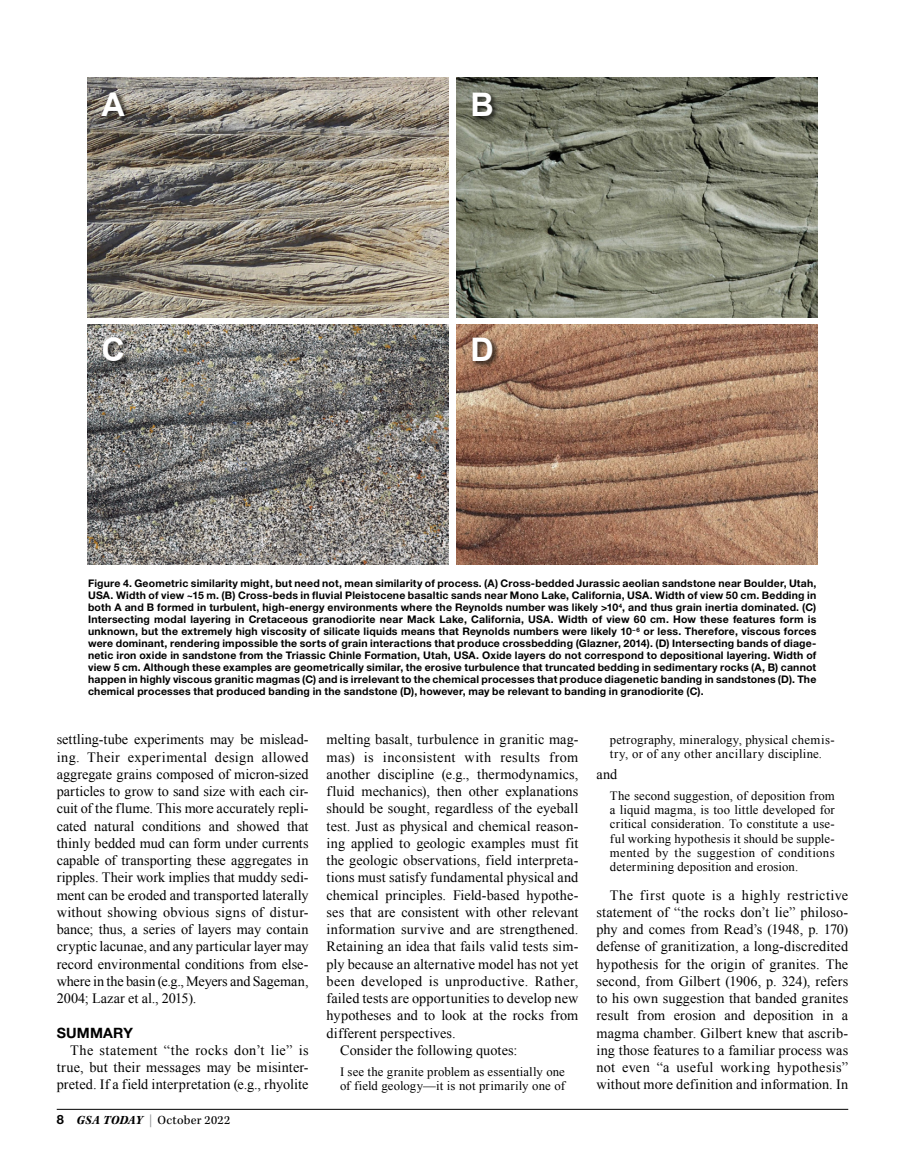
<style>
.page{position:relative;width:905px;height:1175px;background:#fff}
.page>*{position:absolute;margin:0;border:0;box-sizing:border-box;transform-origin:0 0}
.t1{font:700 32.4px "Arial";color:#fff}
.Body_Copy_Justified{font:14.25px/17.2px "Times New Roman";letter-spacing:.005em;color:#000;text-align:justify}
.Head_1{font:700 14.25px "Helvetica Neue LT Std";letter-spacing:.015em;color:#000}
.Quote{font:12.75px/14.2px "Times New Roman";letter-spacing:.015em;color:#000}
.t2{font:12.75px "Kepler Std";letter-spacing:.025em;color:#000}
.t3{font:700 10.5px/12px "Helvetica Neue LT Std";letter-spacing:.015em;color:#000;text-align:justify}
.s1{font-family:"Helvetica Neue LT Std";font-weight:700}
.s2{font-weight:700;font-style:italic}
.s3{color:#939598}
</style>
<div class="page">
<img style="left:88px;top:78px;width:360px;height:239px">
<img style="left:457px;top:78px;width:360px;height:239px">
<img style="left:457px;top:325px;width:360px;height:239px">
<img style="left:88px;top:325px;width:360px;height:239px">
<img style="left:97px;top:84px;width:38px;height:54px">
<img style="left:466px;top:84px;width:38px;height:54px">
<img style="left:97px;top:329px;width:38px;height:54px">
<img style="left:466px;top:329px;width:38px;height:54px">
<hr style="left:57px;top:1108px;width:791px;height:1px;background:#000">
<p class="t1" style="left:102px;top:83px;width:25px">A</p>
<p class="t1" style="left:470px;top:83px;width:25px">B</p>
<p class="t1" style="left:102px;top:328px;width:25px">C</p>
<p class="t1" style="left:470px;top:328px;width:25px">D</p>
<p class="t3" style="left:88px;top:577px;width:729px">Figure 4. Geometric similarity might, but need not, mean similarity of process. (A) Cross-bedded Jurassic aeolian sandstone near Boulder, Utah, USA. Width of view ~15 m. (B) Cross-beds in fluvial Pleistocene basaltic sands near Mono Lake, California, USA. Width of view 50 cm. Bedding in both A and B formed in turbulent, high-energy environments where the Reynolds number was likely &gt;10<sup>4</sup>, and thus grain inertia dominated. (C)<br>Intersecting modal layering in Cretaceous granodiorite near Mack Lake, California, USA. Width of view 60 cm. How these features form is unknown, but the extremely high viscosity of silicate liquids means that Reynolds numbers were likely 10<sup>–6</sup> or less. Therefore, viscous forces were dominant, rendering impossible the sorts of grain interactions that produce crossbedding (Glazner, 2014). (D) Intersecting bands of diage&shy;netic iron oxide in sandstone from the Triassic Chinle Formation, Utah, USA. Oxide layers do not correspond to depositional layering. Width of view 5 cm. Although these examples are geometrically similar, the erosive turbulence that truncated bedding in sedimentary rocks (A, B) cannot happen in highly viscous granitic magmas (C) and is irrelevant to the chemical processes that produce diagenetic banding in sandstones (D). The chemical processes that produced banding in the sandstone (D), however, may be relevant to banding in granodiorite (C).</p>
<p class="Body_Copy_Justified" style="left:57px;top:730px;width:253px">settling-tube experiments may be mislead&shy;ing. Their experimental design allowed aggregate grains composed of micron-sized particles to grow to sand size with each cir&shy;cuit of the flume. This more accurately repli&shy;cated natural conditions and showed that thinly bedded mud can form under currents capable of transporting these aggregates in ripples. Their work implies that muddy sedi&shy;ment can be eroded and transported laterally without showing obvious signs of distur&shy;bance; thus, a series of layers may contain cryptic lacunae, and any particular layer may record environmental conditions from else&shy;where in the basin (e.g., Meyers and Sageman, 2004; Lazar et al., 2015).</p>
<p class="Head_1" style="left:57px;top:1023px;width:78px">SUMMARY</p>
<p class="Body_Copy_Justified" style="left:57px;top:1041px;width:253px;text-indent:14px">The statement “the rocks don’t lie” is true, but their messages may be misinter&shy;preted. If a field interpretation (e.g., rhyolite</p>
<p class="t2" style="left:57px;top:1112px;width:175px"><span class="s1">8</span> <span class="s2">GSA TODAY</span> <span class="s3">|</span> October 2022</p>
<p class="Body_Copy_Justified" style="left:326px;top:730px;width:253px">melting basalt, turbulence in granitic mag&shy;mas) is inconsistent with results from another discipline (e.g., thermodynamics, fluid mechanics), then other explanations should be sought, regardless of the eyeball test. Just as physical and chemical reason&shy;ing applied to geologic examples must fit the geologic observations, field interpreta&shy;tions must satisfy fundamental physical and chemical principles. Field-based hypothe&shy;ses that are consistent with other relevant information survive and are strengthened.<br>Retaining an idea that fails valid tests sim&shy;ply because an alternative model has not yet been developed is unproductive. Rather, failed tests are opportunities to develop new hypotheses and to look at the rocks from different perspectives.</p>
<p class="Body_Copy_Justified" style="left:340px;top:1041px;width:179px">Consider the following quotes:</p>
<p class="Quote" style="left:340px;top:1064px;width:226px">I see the granite problem as essentially one of field geology—it is not primarily one of</p>
<p class="Quote" style="left:610px;top:732px;width:226px">petrography, mineralogy, physical chemis&shy;try, or of any other ancillary discipline.</p>
<p class="Body_Copy_Justified" style="left:596px;top:765px;width:22px">and</p>
<p class="Quote" style="left:610px;top:788px;width:226px;text-align:justify">The second suggestion, of deposition from a liquid magma, is too little developed for critical consideration. To constitute a use&shy;ful working hypothesis it should be supple&shy;mented by the suggestion of conditions determining deposition and erosion.</p>
<p class="Body_Copy_Justified" style="left:596px;top:886px;width:253px;text-indent:14px">The first quote is a highly restrictive statement of “the rocks don’t lie” philoso&shy;phy and comes from Read’s (1948, p. 170) defense of granitization, a long-discredited hypothesis for the origin of granites. The second, from Gilbert (1906, p. 324), refers to his own suggestion that banded granites result from erosion and deposition in a magma chamber. Gilbert knew that ascrib&shy;ing those features to a familiar process was not even “a useful working hypothesis” without more definition and information. In</p>
</div>
